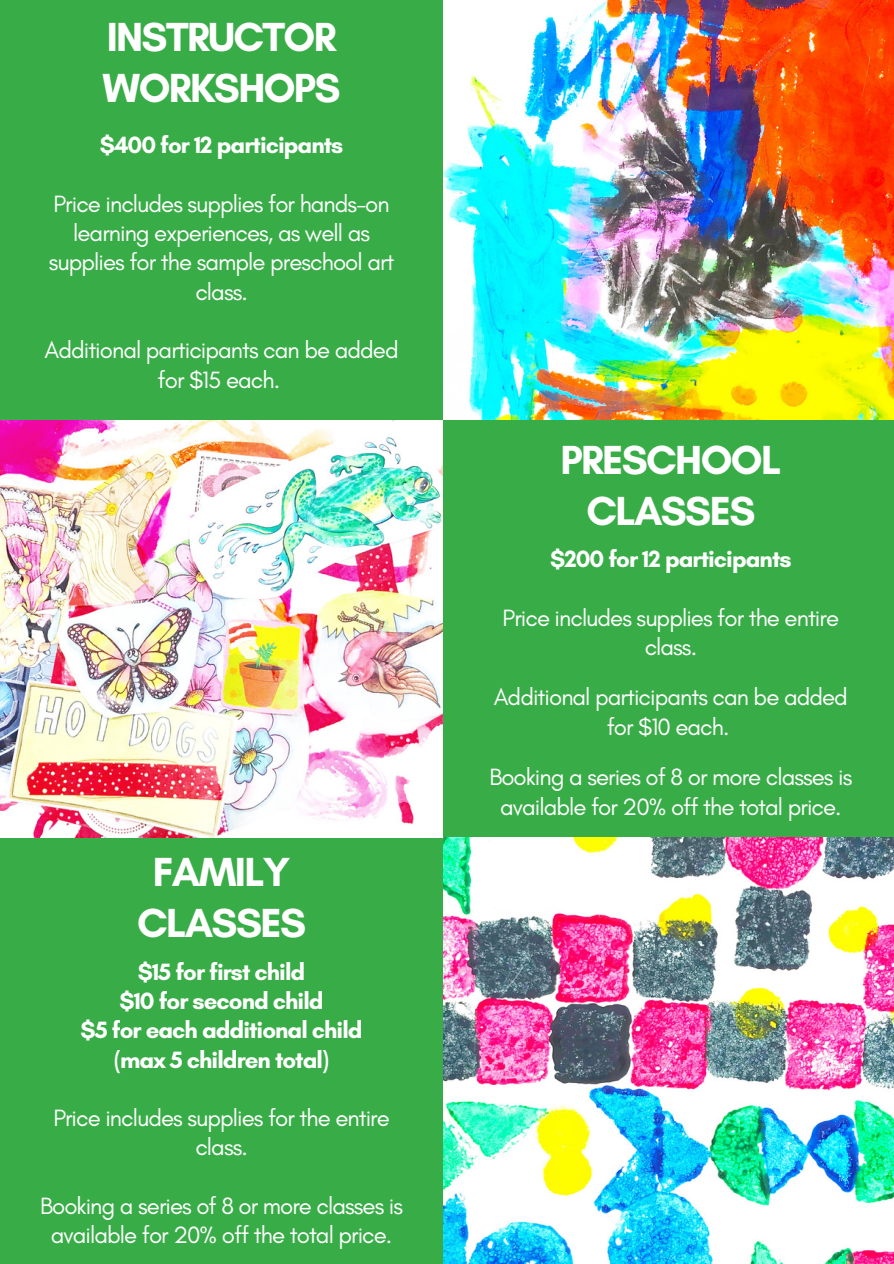
<style>
.page{position:relative;width:894px;height:1264px;background:#fff}
.page>*{position:absolute;margin:0;border:0;box-sizing:border-box;transform-origin:0 0}
.t1{font:700 41.4px/50.7px "Glacial Indifference";letter-spacing:-.04em;color:#fff;text-align:center}
.t2{font:24px/29.2px "Glacial Indifference";letter-spacing:-.04em;color:#fff;text-align:center}
.t3{font:700 24px/29.2px "Glacial Indifference";letter-spacing:-.04em;color:#fff;text-align:center}
</style>
<div class="page">
<div style="left:0;top:0;width:893px;height:1263px;background:#38ad47"></div>
<img style="left:443px;top:0;width:450px;height:420px">
<img style="left:0;top:420px;width:443px;height:417px">
<img style="left:443px;top:837px;width:450px;height:426px">
<h1 class="t1" style="left:103px;top:11px;width:239px;text-align:left">INSTRUCTOR<br>WORKSHOPS</h1>
<p class="t3" style="left:100px;top:130px;width:245px">$400 for 12 participants</p>
<p class="t2" style="left:49px;top:189px;width:347px">Price includes supplies for hands-on learning experiences, as well as supplies for the sample preschool art class.</p>
<p class="t2" style="left:44px;top:335px;width:355px">Additional participants can be added for $15 each.</p>
<h1 class="t1" style="left:137px;top:846px;width:170px">FAMILY<br>CLASSES</h1>
<p class="t3" style="left:81px;top:956px;width:283px">$15 for first child<br>$10 for second child<br>$5 for each additional child (max 5 children total)</p>
<p class="t2" style="left:53px;top:1102px;width:338px">Price includes supplies for the entire class.</p>
<p class="t2" style="left:40px;top:1190px;width:364px">Booking a series of 8 or more classes is available for 20% off the total price.</p>
<h1 class="t1" style="left:560px;top:434px;width:222px">PRESCHOOL<br>CLASSES</h1>
<p class="t3" style="left:550px;top:544px;width:243px">$200 for 12 participants</p>
<p class="t2" style="left:502px;top:602px;width:338px">Price includes supplies for the entire class.</p>
<p class="t2" style="left:493px;top:682px;width:355px">Additional participants can be added for $10 each.</p>
<p class="t2" style="left:489px;top:762px;width:364px">Booking a series of 8 or more classes is available for 20% off the total price.</p>
</div>
